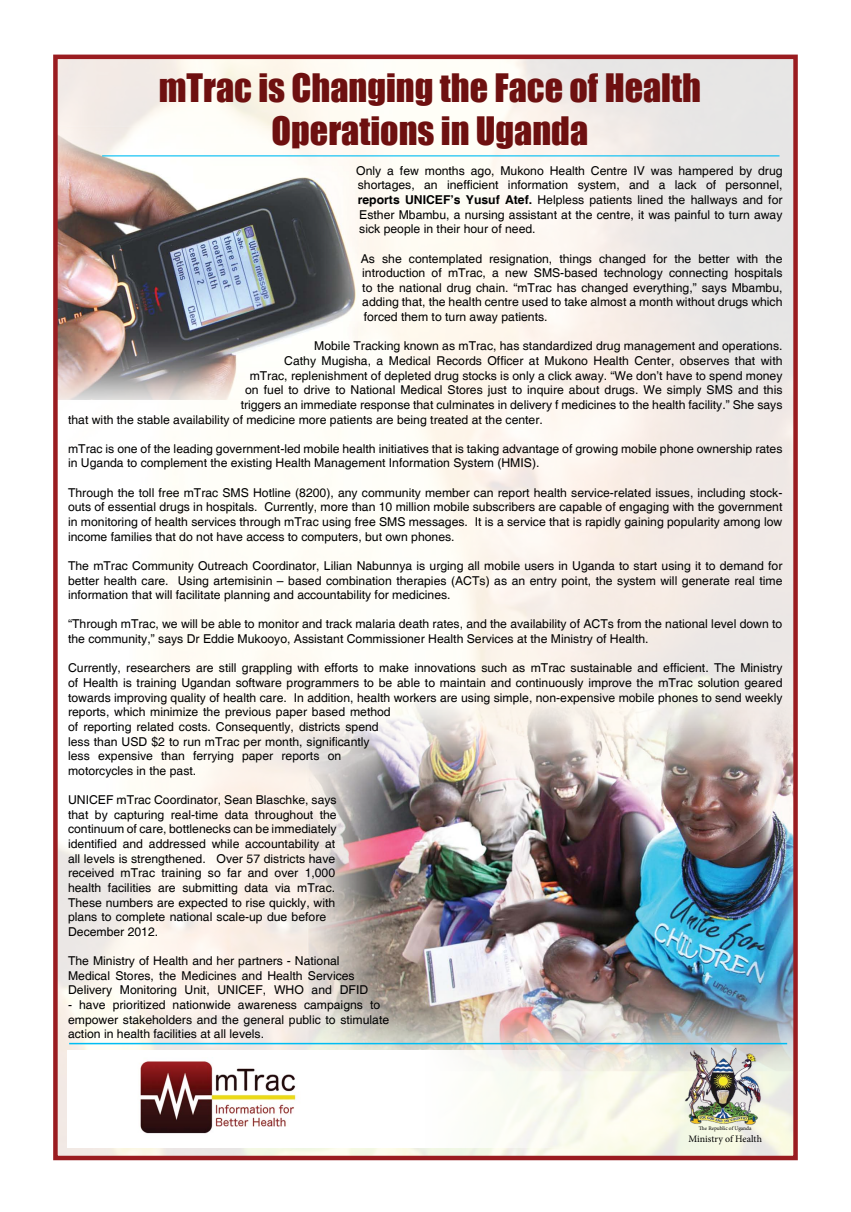
<style>
.page{position:relative;width:851px;height:1212px;background:#fff}
.page>*{position:absolute;margin:0;border:0;box-sizing:border-box;transform-origin:0 0}
.t1{font:36px/43.2px "Impact";color:#6e1010;text-align:center}
.t2{font:12.15px/14.7px "Helvetica";color:#000}
.t3{font:9.9px "Minion Pro";color:#000}
.t4{font:5.55px "Minion Pro";letter-spacing:-.005em;color:#000}
.s1{font-weight:700}
</style>
<div class="page">
<img style="left:58px;top:60px;width:734px;height:1095px">
<div style="left:53px;top:55px;width:744px;height:1105px;border:4px solid #9a1c20"></div>
<svg style="left:68px;top:1050px;width:717px;height:98px"></svg>
<img style="left:133px;top:1057px;width:168px;height:82px">
<hr style="left:69px;top:1043px;width:718px;height:1px;background:#00bdf3">
<hr style="left:102px;top:155px;width:677px;height:1px;background:#00bdf3">
<img style="left:684px;top:1047px;width:78px;height:78px">
<h1 class="t1" style="left:159px;top:65px;width:543px">mTrac is Changing the Face of Health<br>Operations in Uganda</h1>
<p class="t2" style="left:356px;top:164px;width:427px;text-align:justify">Only a few months ago, Mukono Health Centre IV was hampered by drug shortages, an inefficient information system, and a lack of personnel, <span class="s1">reports UNICEF’s Yusuf Atef.</span> Helpless patients lined the hallways and for Esther Mbambu, a nursing assistant at the centre, it was painful to turn away sick people in their hour of need.</p>
<p class="t2" style="left:361px;top:251px;width:423px;text-align:justify">As she contemplated resignation, things changed for the better with the introduction of mTrac, a new SMS-based technology connecting hospitals to the national drug chain. “mTrac has changed everything,” says Mbambu, adding that, the health centre used to take almost a month without drugs which forced them to turn away patients.</p>
<p class="t2" style="left:314px;top:339px;width:469px">Mobile Tracking known as mTrac, has standardized drug management and operations.</p>
<p class="t2" style="left:284px;top:354px;width:499px">Cathy Mugisha, a Medical Records Officer at Mukono Health Center, observes that with</p>
<p class="t2" style="left:250px;top:368px;width:534px">mTrac, replenishment of depleted drug stocks is only a click away. “We don’t have to spend money</p>
<p class="t2" style="left:245px;top:383px;width:538px">on fuel to drive to National Medical Stores just to inquire about drugs. We simply SMS and this</p>
<p class="t2" style="left:241px;top:398px;width:543px">triggers an immediate response that culminates in delivery f medicines to the health facility.” She says</p>
<p class="t2" style="left:68px;top:412px;width:476px">that with the stable availability of medicine more patients are being treated at the center.</p>
<p class="t2" style="left:68px;top:442px;width:715px">mTrac is one of the leading government-led mobile health initiatives that is taking advantage of growing mobile phone ownership rates in Uganda to complement the existing Health Management Information System (HMIS).</p>
<p class="t2" style="left:68px;top:485px;width:715px;text-align:justify">Through the toll free mTrac SMS Hotline (8200), any community member can report health service-related issues, including stock&shy;outs of essential drugs in hospitals. Currently, more than 10 million mobile subscribers are capable of engaging with the government in monitoring of health services through mTrac using free SMS messages. It is a service that is rapidly gaining popularity among low income families that do not have access to computers, but own phones.</p>
<p class="t2" style="left:68px;top:559px;width:715px;text-align:justify">The mTrac Community Outreach Coordinator, Lilian Nabunnya is urging all mobile users in Uganda to start using it to demand for better health care. Using artemisinin – based combination therapies (ACTs) as an entry point, the system will generate real time information that will facilitate planning and accountability for medicines.</p>
<p class="t2" style="left:68px;top:617px;width:715px">“Through mTrac, we will be able to monitor and track malaria death rates, and the availability of ACTs from the national level down to the community,” says Dr Eddie Mukooyo, Assistant Commissioner Health Services at the Ministry of Health.</p>
<p class="t2" style="left:68px;top:661px;width:715px">Currently, researchers are still grappling with efforts to make innovations such as mTrac sustainable and efficient. The Ministry of Health is training Ugandan software programmers to be able to maintain and continuously improve the mTrac solution geared towards improving quality of health care. In addition, health workers are using simple, non-expensive mobile phones to send weekly reports, which minimize the previous paper based method<br>of reporting related costs. Consequently, districts spend<br>less than USD $2 to run mTrac per month, significantly<br>less expensive than ferrying paper reports on<br>motorcycles in the past.</p>
<p class="t2" style="left:68px;top:793px;width:270px">UNICEF mTrac Coordinator, Sean Blaschke, says that by capturing real-time data throughout the continuum of care, bottlenecks can be immediately identified and addressed while accountability at all levels is strengthened. Over 57 districts have received mTrac training so far and over 1,000 health facilities are submitting data via mTrac.<br>These numbers are expected to rise quickly, with plans to complete national scale-up due before December 2012.</p>
<p class="t2" style="left:68px;top:954px;width:301px">The Ministry of Health and her partners - National<br>Medical Stores, the Medicines and Health Services<br>Delivery Monitoring Unit, UNICEF, WHO and DFID</p>
<p class="t2" style="left:68px;top:998px;width:322px">- have prioritized nationwide awareness campaigns to empower stakeholders and the general public to stimulate action in health facilities at all levels.</p>
<p class="t4" style="left:698px;top:1125px;width:54px">The Republic of Uganda</p>
<p class="t3" style="left:688px;top:1132px;width:75px">Ministry of Health</p>
</div>
